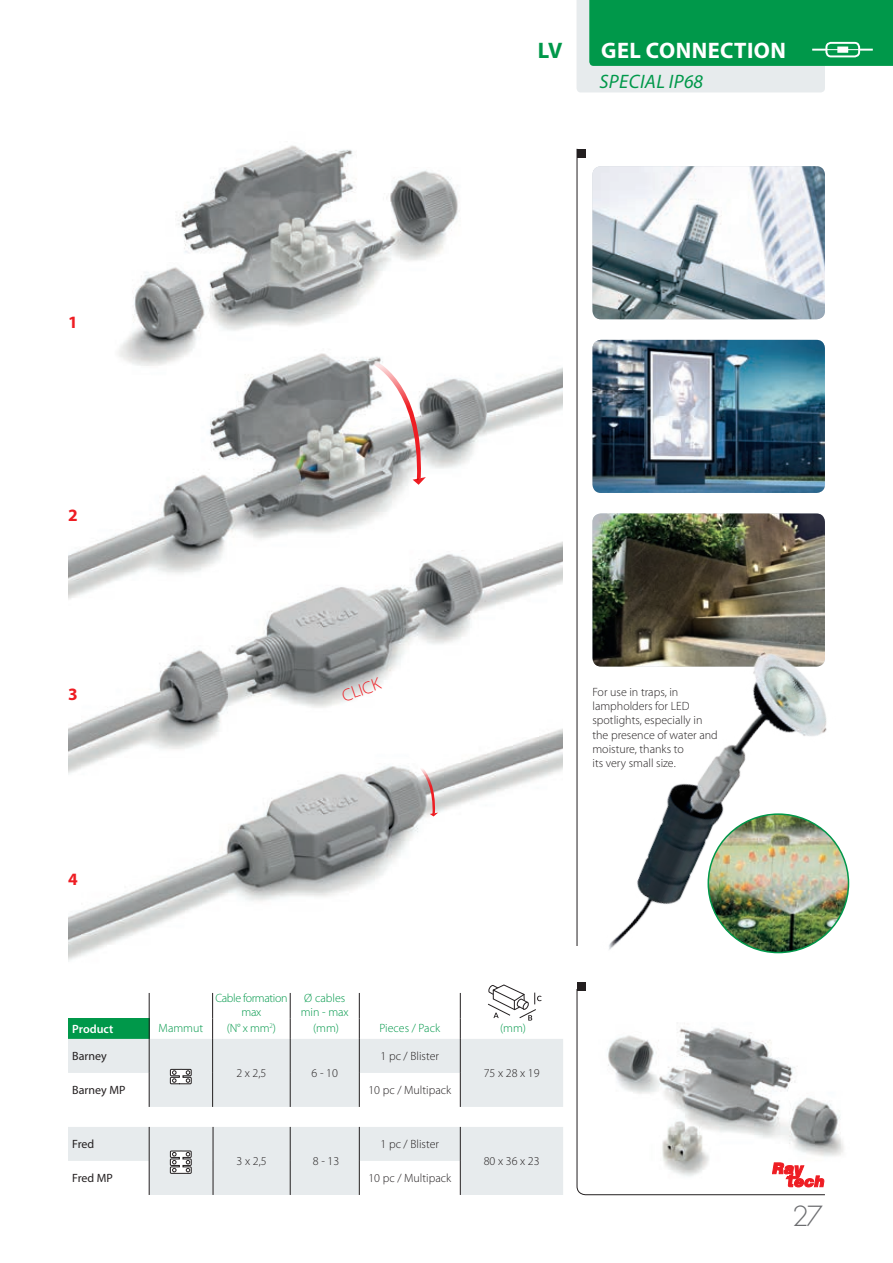
<style>
.page{position:relative;width:893px;height:1263px;background:#fff}
.page>*{position:absolute;margin:0;border:0;box-sizing:border-box;transform-origin:0 0}
.t1{font:300 27px "Futura";color:#6c6d70}
.t2{font:700 22.5px "Myriad Pro";letter-spacing:.02em;color:#fff}
.t3{font:700 22.5px "Myriad Pro";color:#00984a}
.t4{font:italic 19.5px "Myriad Pro";letter-spacing:.02em;color:#00984a}
.t5{font:300 17.4px "Myriad Pro";color:#ee1d23}
.t6{font:700 17.4px "Myriad Pro";color:#ee1d23}
.t7{font:300 12px/14.2px "Myriad Pro";color:#231f20}
.t8{font:300 12px/14.2px "Myriad Pro";color:#00984a}
.t9{font:12px "Myriad Pro";color:#231f20}
.t10{font:300 12px/14.2px "Myriad Pro";letter-spacing:-.03em;color:#00984a;text-align:center}
.t11{font:600 12px "Myriad Pro";color:#fff}
</style>
<div class="page">
<svg style="left:576px;top:0;width:317px;height:92px;background:#4cb47f"></svg>
<div style="left:837px;top:47px;width:11px;height:6px;background:#fff"></div>
<img style="left:597px;top:166px;width:228px;height:153px">
<img style="left:592px;top:340px;width:233px;height:153px">
<img style="left:592px;top:513px;width:233px;height:61px">
<img style="left:133px;top:145px;width:464px;height:247px">
<img style="left:118px;top:305px;width:445px;height:178px">
<img style="left:68px;top:483px;width:495px;height:187px">
<img style="left:68px;top:670px;width:428px;height:292px">
<svg style="left:370px;top:360px;width:56px;height:125px"></svg>
<svg style="left:403px;top:754px;width:35px;height:62px"></svg>
<img style="left:581px;top:1034px;width:263px;height:162px">
<img style="left:496px;top:574px;width:354px;height:460px">
<div style="left:577px;top:149px;width:8px;height:8px;background:#231f20"></div>
<svg style="left:68px;top:1127px;width:495px;height:68px"></svg>
<svg style="left:68px;top:984px;width:495px;height:123px"></svg>
<h2 class="t3" style="left:538px;top:36px;width:26px">LV</h2>
<h2 class="t2" style="left:601px;top:36px;width:186px">GEL CONNECTION</h2>
<h3 class="t4" style="left:599px;top:69px;width:105px">SPECIAL IP68</h3>
<h3 class="t6" style="left:68px;top:310px;width:11px">1</h3>
<h3 class="t6" style="left:68px;top:504px;width:11px">2</h3>
<h3 class="t6" style="left:68px;top:683px;width:11px">3</h3>
<h3 class="t6" style="left:68px;top:867px;width:11px">4</h3>
<h3 class="t5" style="left:339px;top:686px;width:41px;rotate:-19deg">CLICK</h3>
<p class="t10" style="left:215px;top:991px;width:74px">Cable formation max</p>
<p class="t8" style="left:301px;top:991px;width:50px">Ø cables min - max</p>
<p class="t11" style="left:72px;top:1021px;width:43px">Product</p>
<p class="t8" style="left:159px;top:1021px;width:46px">Mammut</p>
<p class="t8" style="left:227px;top:1021px;width:50px">(N° x mm<sup>2</sup>)</p>
<p class="t8" style="left:313px;top:1021px;width:28px">(mm)</p>
<p class="t8" style="left:379px;top:1021px;width:62px">Pieces / Pack</p>
<p class="t8" style="left:500px;top:1021px;width:28px">(mm)</p>
<p class="t9" style="left:72px;top:1049px;width:36px">Barney</p>
<p class="t7" style="left:236px;top:1066px;width:32px">2 x 2,5</p>
<p class="t7" style="left:312px;top:1066px;width:28px">6 - 10</p>
<p class="t7" style="left:381px;top:1049px;width:60px">1 pc / Blister</p>
<p class="t7" style="left:484px;top:1066px;width:54px">75 x 28 x 19</p>
<p class="t9" style="left:72px;top:1083px;width:55px">Barney MP</p>
<p class="t7" style="left:368px;top:1083px;width:84px">10 pc / Multipack</p>
<p class="t9" style="left:72px;top:1137px;width:24px">Fred</p>
<p class="t7" style="left:237px;top:1154px;width:32px">3 x 2,5</p>
<p class="t7" style="left:313px;top:1154px;width:28px">8 - 13</p>
<p class="t7" style="left:381px;top:1137px;width:60px">1 pc / Blister</p>
<p class="t9" style="left:72px;top:1171px;width:42px">Fred MP</p>
<p class="t7" style="left:368px;top:1171px;width:84px">10 pc / Multipack</p>
<p class="t7" style="left:484px;top:1154px;width:57px">80 x 36 x 23</p>
<p class="t7" style="left:592px;top:684px;width:127px">For use in traps, in lampholders for LED spotlights, especially in the presence of water and moisture, thanks to<br>its very small size.</p>
<h1 class="t1" style="left:792px;top:1200px;width:32px">27</h1>
</div>
